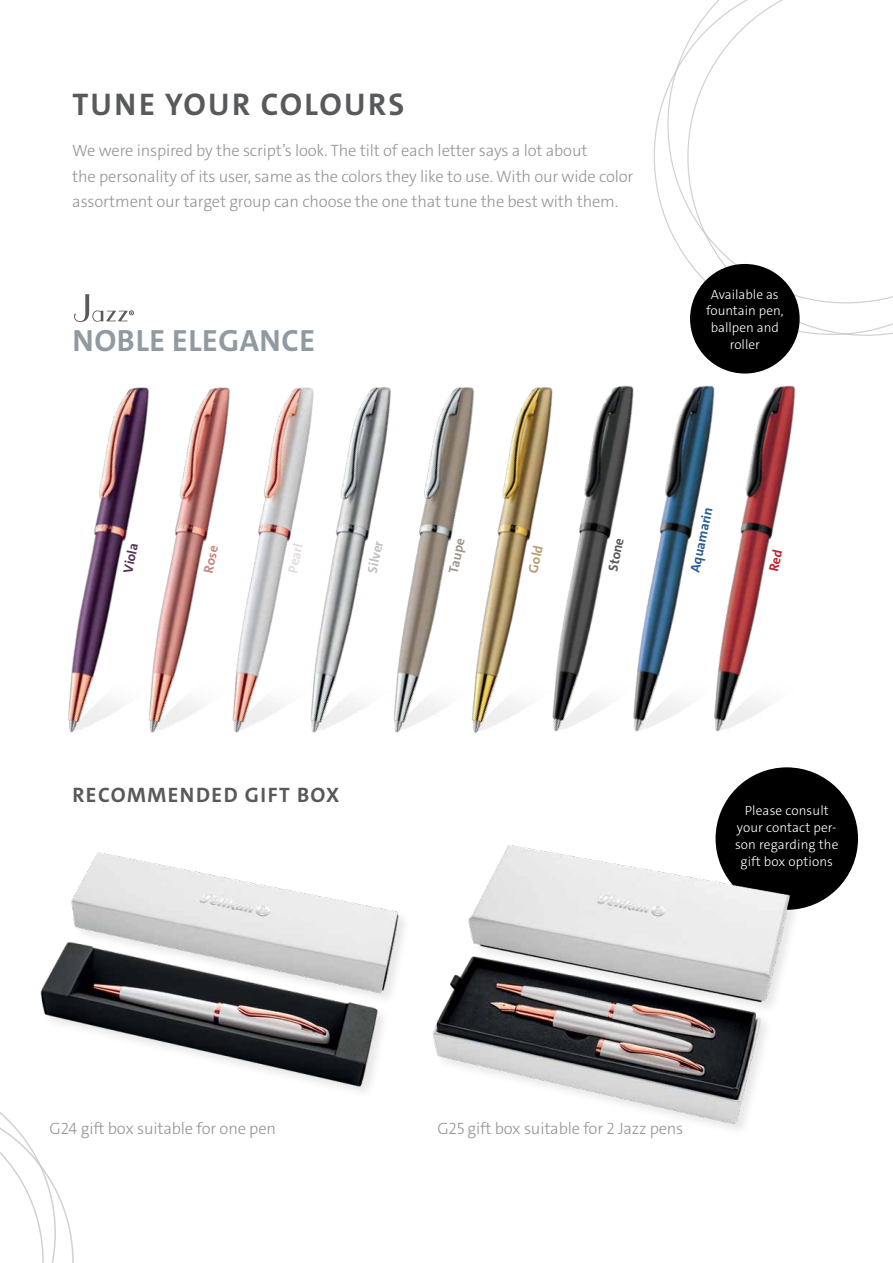
<style>
.page{position:relative;width:893px;height:1263px;background:#fff}
.page>*{position:absolute;margin:0;border:0;box-sizing:border-box;transform-origin:0 0}
.t1{font:700 31.5px "The Sans E4 s";letter-spacing:.07em;color:#58595b}
.t2{font:700 30.9px "The Sans E4 s";letter-spacing:.02em;color:#8f9aa1}
.t3{font:700 21px "The Sans E4 s";letter-spacing:.07em;color:#58595b}
.t4{font:300 16.5px/25.5px "The Sans E4 s";letter-spacing:-.01em;color:#939598}
.t5{font:700 13.5px "The Sans E4 s";color:#2b5c91}
.t6{font:700 13.5px "The Sans E4 s";color:#bec0c1}
.t7{font:700 13.5px "The Sans E4 s";color:#e2dddb}
.t8{font:700 13.5px "The Sans E4 s";color:#a19689}
.t9{font:700 13.5px "The Sans E4 s";color:#56355a}
.t10{font:700 13.5px "The Sans E4 s";color:#58595b}
.t11{font:700 13.5px "The Sans E4 s";color:#b69e73}
.t12{font:700 13.5px "The Sans E4 s";color:#ca8681}
.t13{font:300 13.35px/16.6px "The Sans E4 s";color:#fff;text-align:center}
</style>
<div class="page">
<svg style="left:667px;top:44px;width:20px;height:216px"></svg>
<svg style="left:687px;top:0;width:206px;height:335px"></svg>
<svg style="left:0;top:1112px;width:74px;height:151px"></svg>
<img style="left:67px;top:411px;width:50px;height:322px">
<img style="left:117px;top:387px;width:161px;height:346px">
<img style="left:278px;top:387px;width:159px;height:346px">
<img style="left:437px;top:387px;width:81px;height:346px">
<img style="left:518px;top:387px;width:81px;height:345px">
<img style="left:599px;top:335px;width:282px;height:397px">
<svg style="left:74px;top:294px;width:60px;height:28px"></svg>
<div style="left:690px;top:264px;width:110px;height:110px;background:#000;border-radius:50%"></div>
<div style="left:716px;top:767px;width:142px;height:143px;background:#000;border-radius:50%"></div>
<img style="left:16px;top:852px;width:388px;height:263px">
<img style="left:432px;top:825px;width:386px;height:304px">
<svg style="left:769px;top:549px;width:13px;height:22px"></svg>
<h1 class="t1" style="left:73px;top:84px;width:333px">TUNE YOUR COLOURS</h1>
<p class="t4" style="left:72px;top:138px;width:563px">We were inspired by the script’s look. The tilt of each letter says a lot about<br>the personality of its user, same as the colors they like to use. With our wide color assortment our target group can choose the one that tune the best with them.</p>
<h2 class="t2" style="left:73px;top:321px;width:244px">NOBLE ELEGANCE</h2>
<p class="t13" style="left:706px;top:286px;width:79px">Available as fountain pen, ballpen and roller</p>
<p class="t9" style="left:119px;top:571px;width:31px;rotate:-78deg">Viola</p>
<p class="t12" style="left:200px;top:571px;width:29px;rotate:-78deg">Rose</p>
<p class="t10" style="left:604px;top:569px;width:35px;rotate:-78deg">Stone</p>
<p class="t7" style="left:284px;top:571px;width:31px;rotate:-78deg">Pearl</p>
<p class="t6" style="left:363px;top:571px;width:34px;rotate:-78deg">Silver</p>
<p class="t8" style="left:445px;top:571px;width:37px;rotate:-78deg">Taupe</p>
<p class="t11" style="left:524px;top:571px;width:29px;rotate:-78deg">Gold</p>
<p class="t5" style="left:686px;top:570px;width:67px;rotate:-78deg">Aquamarin</p>
<p class="t3" style="left:72px;top:782px;width:268px">RECOMMENDED GIFT BOX</p>
<p class="t13" style="left:735px;top:803px;width:105px">Please consult your contact per&shy;son regarding the gift box options</p>
<p class="t4" style="left:50px;top:1116px;width:228px">G24 gift box suitable for one pen</p>
<p class="t4" style="left:437px;top:1116px;width:247px">G25 gift box suitable for 2 Jazz pens</p>
</div>
